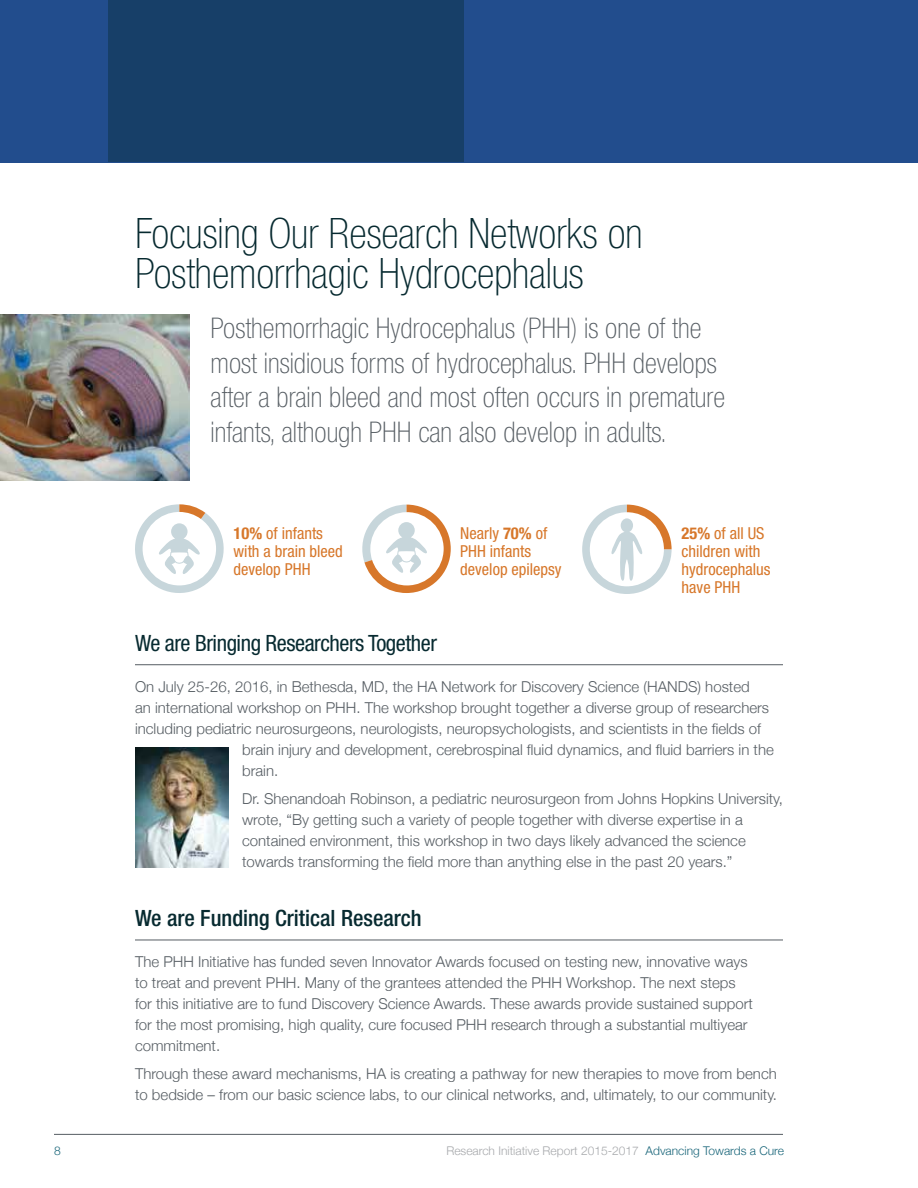
<style>
.page{position:relative;width:918px;height:1188px;background:#fff}
.page>*{position:absolute;margin:0;border:0;box-sizing:border-box;transform-origin:0 0}
.t1{font:100 condensed 42px/40.5px "Helvetica Neue";color:#072a30}
.t2{font:100 condensed 28.5px/34.5px "Helvetica Neue";color:#565d63}
.t3{font:condensed 22.5px "Helvetica Neue";letter-spacing:-.02em;color:#072a30}
.t4{font:500 condensed 22.5px "Helvetica Neue";color:#072a30}
.t5{font:condensed 16.5px/18px "Helvetica Neue";color:#d7772a}
.t6{font:300 15px/21px "Helvetica Neue";color:#565d63}
.t7{font:300 12px "Helvetica Neue";color:#a7a9ac}
.t8{font:300 12px "Helvetica Neue";color:#1a667a}
.s1{font-weight:700}
.s2{color:#1a667a}
</style>
<div class="page">
<hr style="left:54px;top:1134px;width:729px;height:1px;background:#565d63">
<div style="left:0;top:0;width:918px;height:162px;background:#224d8d"></div>
<div style="left:108px;top:0;width:355px;height:162px;background:#173f68"></div>
<hr style="left:135px;top:664px;width:648px;height:1px;background:#565d63">
<hr style="left:135px;top:940px;width:648px;height:1px;background:#565d63">
<img style="left:0;top:315px;width:190px;height:166px">
<svg style="left:582px;top:505px;width:90px;height:89px"></svg>
<svg style="left:362px;top:505px;width:89px;height:88px"></svg>
<svg style="left:135px;top:504px;width:89px;height:89px"></svg>
<img style="left:135px;top:747px;width:94px;height:120px">
<h1 class="t1" style="left:135px;top:212px;width:509px">Focusing Our Research Networks on<br>Posthemorrhagic Hydrocephalus</h1>
<h2 class="t2" style="left:211px;top:311px;width:516px">Posthemorrhagic Hydrocephalus (PHH) is one of the most insidious forms of hydrocephalus. PHH develops after a brain bleed and most often occurs in premature infants, although PHH can also develop in adults.</h2>
<p class="t5" style="left:234px;top:524px;width:111px"><span class="s1">10%</span> of infants with a brain bleed develop PHH</p>
<p class="t5" style="left:460px;top:524px;width:103px">Nearly <span class="s1">70%</span> of<br>PHH infants develop epilepsy</p>
<p class="t5" style="left:682px;top:524px;width:90px"><span class="s1">25%</span> of all US children with hydrocephalus have PHH</p>
<h3 class="t3" style="left:135px;top:630px;width:304px">We are Bringing Researchers Together</h3>
<p class="t6" style="left:135px;top:675px;width:616px">On July 25-26, 2016, in Bethesda, MD, the HA Network for Discovery Science (HANDS) hosted</p>
<p class="t6" style="left:135px;top:696px;width:636px">an international workshop on PHH. The workshop brought together a diverse group of researchers</p>
<p class="t6" style="left:135px;top:717px;width:628px">including pediatric neurosurgeons, neurologists, neuropsychologists, and scientists in the fields of</p>
<p class="t6" style="left:242px;top:738px;width:533px">brain injury and development, cerebrospinal fluid dynamics, and fluid barriers in the</p>
<p class="t6" style="left:242px;top:759px;width:38px">brain.</p>
<p class="t6" style="left:242px;top:787px;width:542px">Dr. Shenandoah Robinson, a pediatric neurosurgeon from Johns Hopkins University, wrote, “By getting such a variety of people together with diverse expertise in a contained environment, this workshop in two days likely advanced the science towards transforming the field more than anything else in the past 20 years.”</p>
<h3 class="t4" style="left:135px;top:905px;width:288px">We are Funding Critical Research</h3>
<p class="t6" style="left:135px;top:950px;width:619px">The PHH Initiative has funded seven Innovator Awards focused on testing new, innovative ways to treat and prevent PHH. Many of the grantees attended the PHH Workshop. The next steps for this initiative are to fund Discovery Science Awards. These awards provide sustained support for the most promising, high quality, cure focused PHH research through a substantial multiyear commitment.</p>
<p class="t6" style="left:135px;top:1062px;width:644px">Through these award mechanisms, HA is creating a pathway for new therapies to move from bench to bedside – from our basic science labs, to our clinical networks, and, ultimately, to our community.</p>
<p class="t8" style="left:54px;top:1141px;width:8px">8</p>
<p class="t7" style="left:446px;top:1141px;width:339px">Research Initiative Report 2015-2017 <span class="s2">Advancing Towards a Cure</span></p>
</div>
